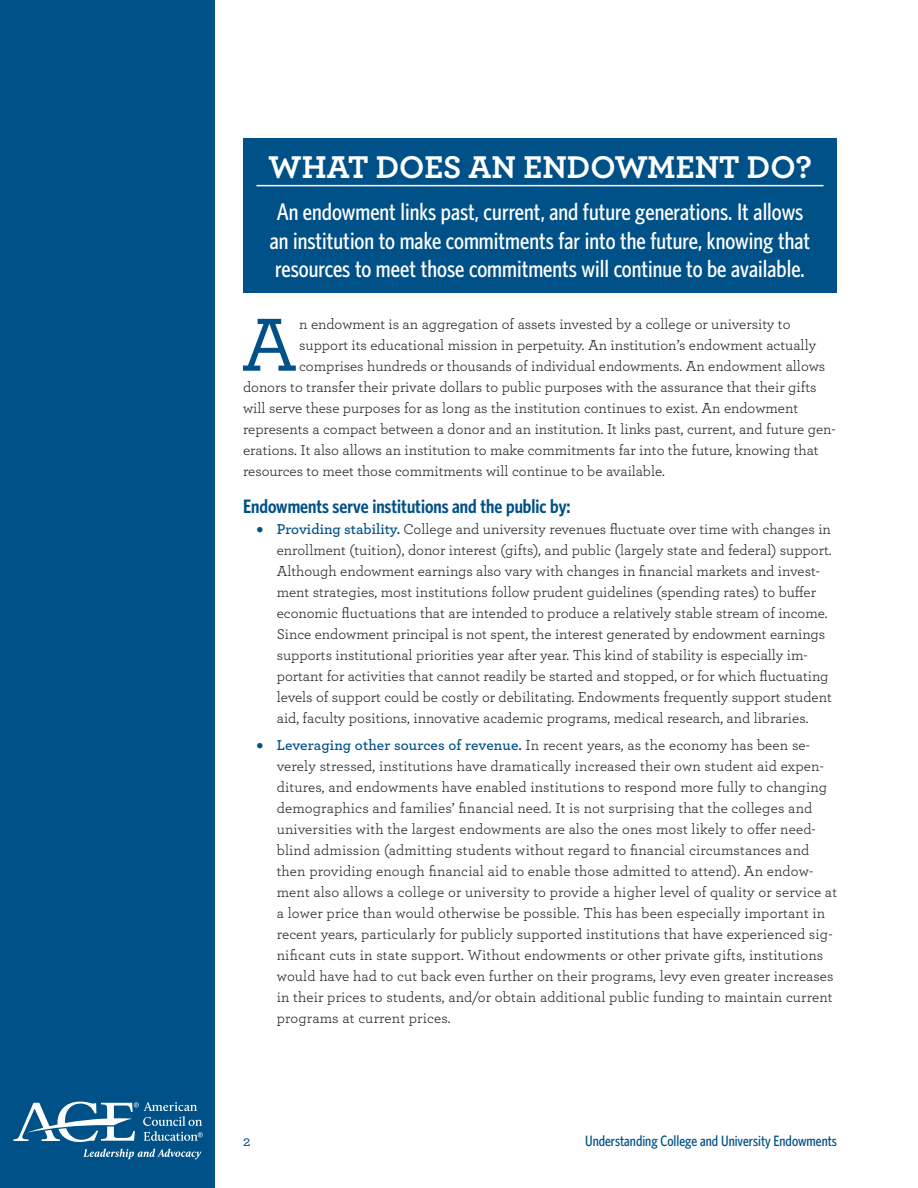
<style>
.page{position:relative;width:918px;height:1188px;background:#fff}
.page>*{position:absolute;margin:0;border:0;box-sizing:border-box;transform-origin:0 0}
.Body{font:500 78.9px "Archer";color:#005187}
.Section_Header{font:700 33px "Archer";color:#fff}
.Box_text{font:500 24px/28.5px "Whitney Condensed";color:#fff}
.Subheader{font:600 19.5px "Whitney Condensed";color:#005187}
.Body-2{font:15px/21px "Archer";color:#231f20}
.Body-3{font:500 15px "Whitney Condensed";color:#005187}
.Body-4{font:500 15px "Archer";color:#005187}
.s1{color:#005187}
.s2{font-weight:600;color:#005187}
</style>
<div class="page">
<div style="left:0;top:0;width:215px;height:1188px;background:#005187"></div>
<svg style="left:83px;top:1148px;width:118px;height:12px"></svg>
<svg style="left:13px;top:1102px;width:190px;height:40px"></svg>
<div style="left:243px;top:138px;width:594px;height:155px;background:#005187"></div>
<hr style="left:256px;top:185px;width:568px;height:1px;background:#fff">
<p class="Section_Header" style="left:268px;top:141px;width:545px">WHAT DOES AN ENDOWMENT DO?</p>
<p class="Box_text" style="left:270px;top:197px;width:542px">An endowment links past, current, and future generations. It allows an institution to make commitments far into the future, knowing that resources to meet those commitments will continue to be available.</p>
<p class="Body" style="left:242px;top:288px;width:57px">A</p>
<p class="Body-2" style="left:299px;top:313px;width:493px">n endowment is an aggregation of assets invested by a college or university to</p>
<p class="Body-2" style="left:299px;top:334px;width:519px">support its educational mission in perpetuity. An institution’s endowment actually</p>
<p class="Body-2" style="left:299px;top:355px;width:528px">comprises hundreds or thousands of individual endowments. An endowment allows</p>
<p class="Body-2" style="left:243px;top:376px;width:575px">donors to transfer their private dollars to public purposes with the assurance that their gifts</p>
<p class="Body-2" style="left:243px;top:397px;width:557px">will serve these purposes for as long as the institution continues to exist. An endowment</p>
<p class="Body-2" style="left:243px;top:418px;width:594px">represents a compact between a donor and an institution. It links past, current, and future gen-</p>
<p class="Body-2" style="left:243px;top:439px;width:577px">erations. It also allows an institution to make commitments far into the future, knowing that</p>
<p class="Body-2" style="left:243px;top:460px;width:423px">resources to meet those commitments will continue to be available.</p>
<p class="Subheader" style="left:243px;top:494px;width:329px">Endowments serve institutions and the public by:</p>
<p class="Body-2" style="left:277px;top:517px;width:557px;text-indent:-20px"><span class="s1">•</span> <span class="s2">Providing stability.</span> College and university revenues fluctuate over time with changes in enrollment (tuition), donor interest (gifts), and public (largely state and federal) support.<br>Although endowment earnings also vary with changes in financial markets and invest&shy;ment strategies, most institutions follow prudent guidelines (spending rates) to buffer economic fluctuations that are intended to produce a relatively stable stream of income.<br>Since endowment principal is not spent, the interest generated by endowment earnings supports institutional priorities year after year. This kind of stability is especially im&shy;portant for activities that cannot readily be started and stopped, or for which fluctuating levels of support could be costly or debilitating. Endowments frequently support student aid, faculty positions, innovative academic programs, medical research, and libraries.</p>
<p class="Body-2" style="left:277px;top:734px;width:562px;text-indent:-20px"><span class="s1">•</span> <span class="s2">Leveraging other sources of revenue.</span> In recent years, as the economy has been se&shy;verely stressed, institutions have dramatically increased their own student aid expen&shy;ditures, and endowments have enabled institutions to respond more fully to changing demographics and families’ financial need. It is not surprising that the colleges and universities with the largest endowments are also the ones most likely to offer need&shy;blind admission (admitting students without regard to financial circumstances and then providing enough financial aid to enable those admitted to attend). An endow&shy;ment also allows a college or university to provide a higher level of quality or service at a lower price than would otherwise be possible. This has been especially important in recent years, particularly for publicly supported institutions that have experienced sig&shy;nificant cuts in state support. Without endowments or other private gifts, institutions would have had to cut back even further on their programs, levy even greater increases in their prices to students, and/or obtain additional public funding to maintain current programs at current prices.</p>
<p class="Body-4" style="left:243px;top:1130px;width:9px">2</p>
<p class="Body-3" style="left:585px;top:1132px;width:253px">Understanding College and University Endowments</p>
</div>
